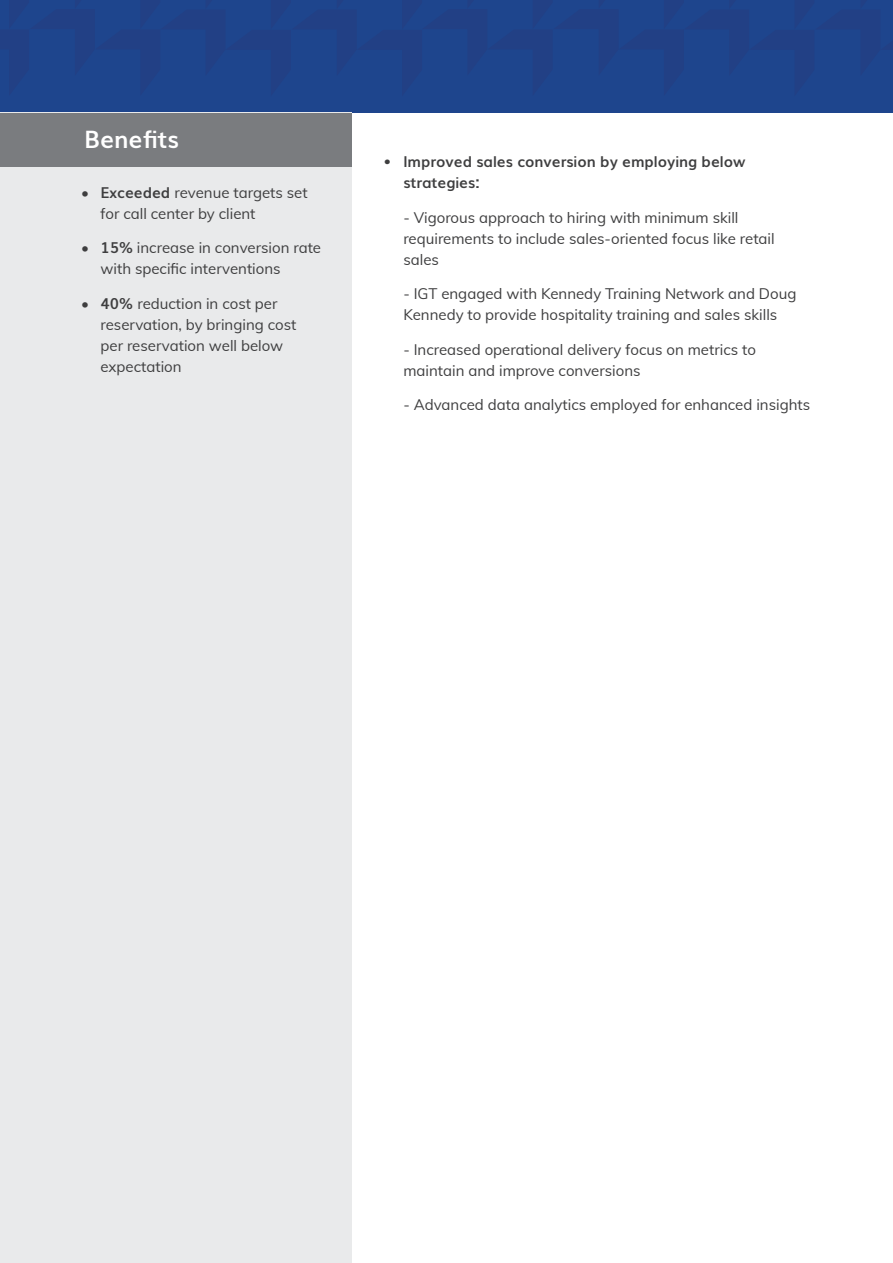
<style>
.page{position:relative;width:893px;height:1263px;background:#fff}
.page>*{position:absolute;margin:0;border:0;box-sizing:border-box;transform-origin:0 0}
.t1{font:700 24px "Muli";color:#fff}
.t2{font:15px/21px "Muli";color:#3e3e3f}
.t3{font:700 15px/21px "Muli";color:#3e3e3f}
.s1{font-weight:700}
</style>
<div class="page">
<div style="left:0;top:0;width:893px;height:113px;background:#1e458d"></div>
<div style="left:0;top:113px;width:351px;height:1150px;background:#e9eaeb"></div>
<div style="left:0;top:113px;width:351px;height:53px;background:#7a7c7f"></div>
<h1 class="t1" style="left:84px;top:120px;width:96px">Benefits</h1>
<p class="t2" style="left:100px;top:181px;width:209px;text-indent:-20px">• <span class="s1">Exceeded</span> revenue targets set for call center by client</p>
<p class="t2" style="left:100px;top:237px;width:222px;text-indent:-20px">• <span class="s1">15%</span> increase in conversion rate with specific interventions</p>
<p class="t2" style="left:100px;top:292px;width:197px;text-indent:-20px">• <span class="s1">40%</span> reduction in cost per reservation, by bringing cost per reservation well below expectation</p>
<p class="t3" style="left:403px;top:150px;width:344px;text-indent:-20px">• Improved sales conversion by employing below strategies:</p>
<p class="t2" style="left:403px;top:206px;width:373px">- Vigorous approach to hiring with minimum skill requirements to include sales-oriented focus like retail sales</p>
<p class="t2" style="left:403px;top:283px;width:395px">- IGT engaged with Kennedy Training Network and Doug<br>Kennedy to provide hospitality training and sales skills</p>
<p class="t2" style="left:403px;top:338px;width:354px">- Increased operational delivery focus on metrics to maintain and improve conversions</p>
<p class="t2" style="left:403px;top:394px;width:408px">- Advanced data analytics employed for enhanced insights</p>
</div>
